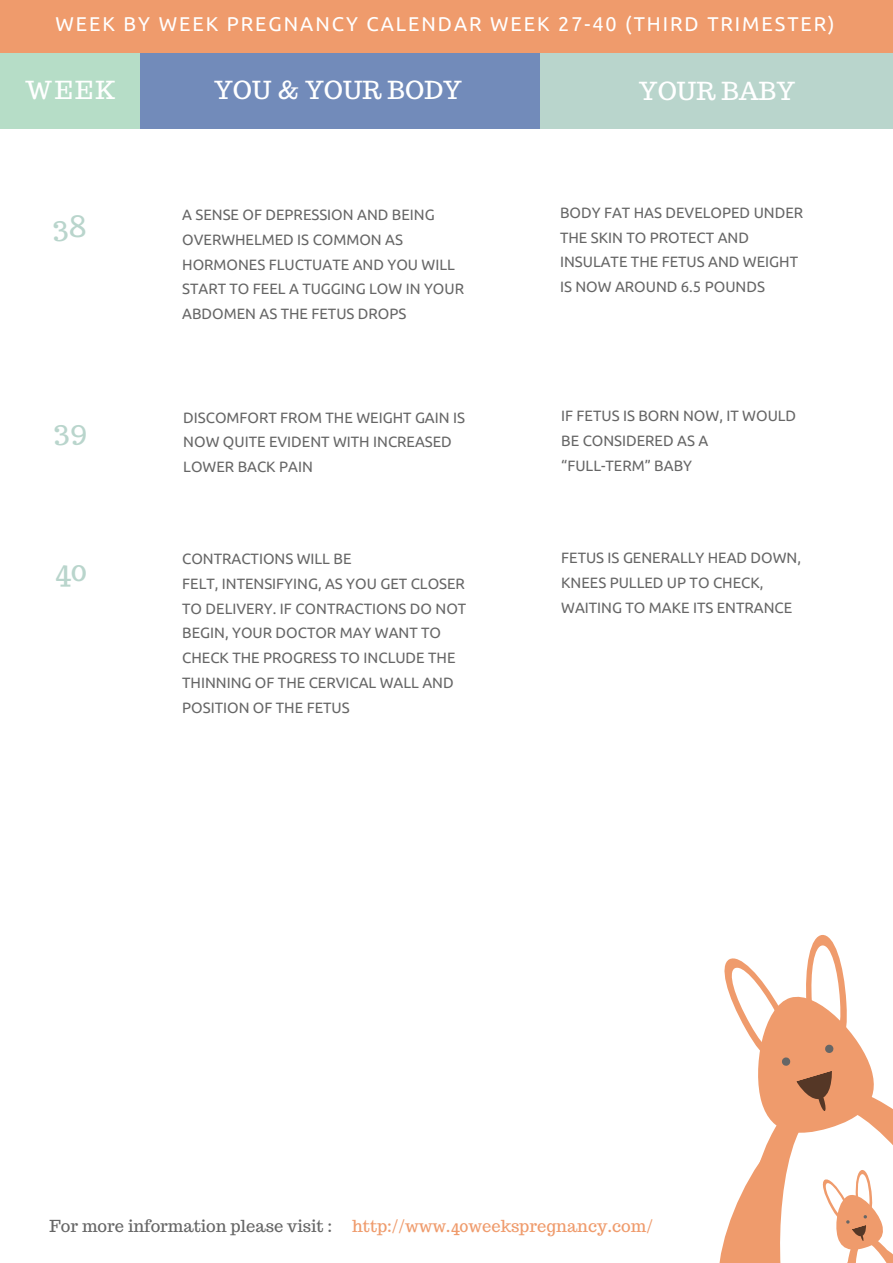
<style>
.page{position:relative;width:893px;height:1263px;background:#fff}
.page>*{position:absolute;margin:0;border:0;box-sizing:border-box;transform-origin:0 0}
.t1{font:29.7px "Trocchi";color:#b9d5cc}
.t2{font:24.75px "Trocchi";color:#fff}
.t3{font:19.8px "Ubuntu";letter-spacing:.1em;color:#fff}
.t4{font:16.5px "Trocchi";color:#ef9b6c}
.t5{font:14.85px/24.8px "Ubuntu";color:#666}
.s1{color:#666}
</style>
<div class="page">
<div style="left:0;top:36px;width:140px;height:93px;background:#b6ddc7"></div>
<div style="left:540px;top:35px;width:352px;height:94px;background:#b9d5cc"></div>
<div style="left:141px;top:35px;width:399px;height:94px;background:#728bba"></div>
<div style="left:0;top:0;width:892px;height:53px;background:#ef9b6c"></div>
<svg style="left:719px;top:935px;width:173px;height:327px"></svg>
<h3 class="t3" style="left:56px;top:12px;width:780px">WEEK BY WEEK PREGNANCY CALENDAR WEEK 27-40 (THIRD TRIMESTER)</h3>
<h2 class="t2" style="left:25px;top:73px;width:92px">WEEK</h2>
<h1 class="t1" style="left:53px;top:207px;width:35px">38</h1>
<h1 class="t1" style="left:54px;top:410px;width:36px">39</h1>
<h1 class="t1" style="left:55px;top:551px;width:34px">40</h1>
<h2 class="t2" style="left:214px;top:73px;width:249px">YOU &amp; YOUR BODY</h2>
<h2 class="t2" style="left:639px;top:75px;width:158px">YOUR BABY</h2>
<p class="t5" style="left:182px;top:202px;width:283px">A SENSE OF DEPRESSION AND BEING<br>OVERWHELMED IS COMMON AS<br>HORMONES FLUCTUATE AND YOU WILL<br>START TO FEEL A TUGGING LOW IN YOUR<br>ABDOMEN AS THE FETUS DROPS</p>
<p class="t5" style="left:560px;top:200px;width:244px">BODY FAT HAS DEVELOPED UNDER<br>THE SKIN TO PROTECT AND<br>INSULATE THE FETUS AND WEIGHT<br>IS NOW AROUND 6.5 POUNDS</p>
<p class="t5" style="left:183px;top:405px;width:283px">DISCOMFORT FROM THE WEIGHT GAIN IS<br>NOW QUITE EVIDENT WITH INCREASED<br>LOWER BACK PAIN</p>
<p class="t5" style="left:561px;top:403px;width:236px">IF FETUS IS BORN NOW, IT WOULD<br>BE CONSIDERED AS A “FULL-TERM” BABY</p>
<p class="t5" style="left:182px;top:546px;width:286px">CONTRACTIONS WILL BE<br>FELT, INTENSIFYING, AS YOU GET CLOSER<br>TO DELIVERY. IF CONTRACTIONS DO NOT<br>BEGIN, YOUR DOCTOR MAY WANT TO<br>CHECK THE PROGRESS TO INCLUDE THE<br>THINNING OF THE CERVICAL WALL AND<br>POSITION OF THE FETUS</p>
<p class="t5" style="left:561px;top:545px;width:241px">FETUS IS GENERALLY HEAD DOWN,<br>KNEES PULLED UP TO CHECK,<br>WAITING TO MAKE ITS ENTRANCE</p>
<p class="t4" style="left:49px;top:1215px;width:605px"><span class="s1">For more information please visit :</span> http://www.40weekspregnancy.com/</p>
</div>
